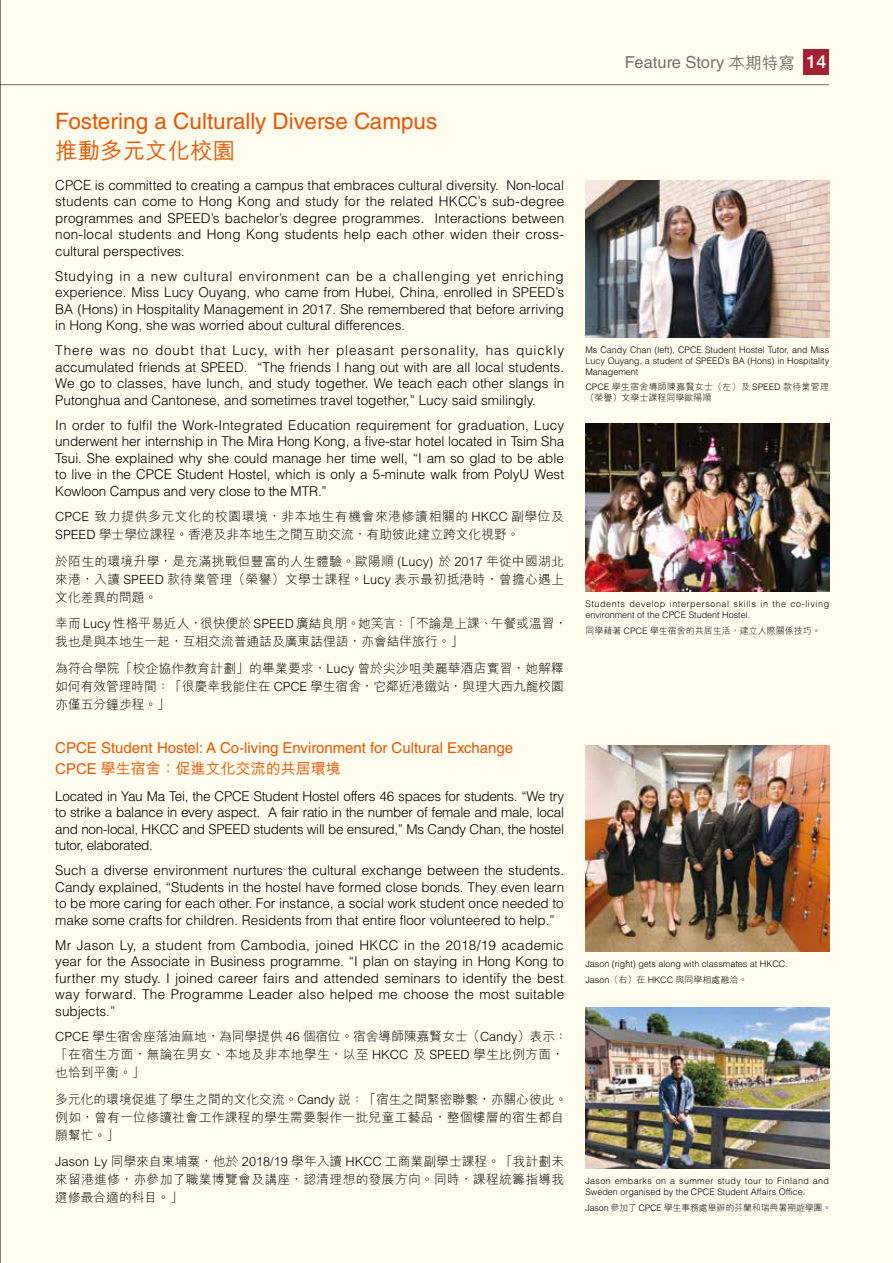
<style>
.page{position:relative;width:893px;height:1263px;background:#fffeee}
.page>*{position:absolute;margin:0;border:0;box-sizing:border-box;transform-origin:0 0}
.t1{font:22.5px "Helvetica LT Std";color:#ea5504}
.t2{font:500 22.5px "M Hei HK";color:#ea5504}
.t3{font:16.5px "Helvetica LT Std";color:#727171}
.t4{font:15px "Helvetica LT Std";color:#ea5504}
.t5{font:500 15px "M Hei HK";color:#ea5504}
.t6{font:300 13.5px/16.5px "Helvetica LT Std";color:#000;text-align:justify}
.t7{font:300 12.75px/18px "M Hei HK";color:#000}
.t8{font:300 9px/10.8px "Helvetica LT Std";color:#000;text-align:justify}
.t9{font:300 9px/10.8px "M Hei HK";color:#000}
.t10{font:300 9px/10.8px "Helvetica LT Std";letter-spacing:.065em;color:#000}
.t11{font:300 9px "M Hei HK";letter-spacing:-.02em;color:#000}
.s1{font-family:"M Hei HK";font-weight:500}
.s2{font-family:"Helvetica Neue";font-weight:500;font-size:18px;color:#fff}
</style>
<div class="page">
<img style="left:585px;top:423px;width:244px;height:168px">
<img style="left:585px;top:181px;width:244px;height:156px">
<img style="left:585px;top:745px;width:244px;height:206px">
<img style="left:585px;top:1007px;width:244px;height:161px">
<hr style="left:0;top:84px;width:829px;height:1px;background:#727171">
<div style="left:804px;top:50px;width:25px;height:25px;background:#a52030"></div>
<hr style="left:0;top:0;width:1px;height:1263px;background:#000">
<h1 class="t1" style="left:55px;top:108px;width:384px">Fostering a Culturally Diverse Campus</h1>
<h1 class="t2" style="left:55px;top:134px;width:182px">推動多元文化校園</h1>
<p class="t6" style="left:55px;top:177px;width:511px">CPCE is committed to creating a campus that embraces cultural diversity. Non-local students can come to Hong Kong and study for the related HKCC’s sub-degree programmes and SPEED’s bachelor’s degree programmes. Interactions between non-local students and Hong Kong students help each other widen their cross&shy;cultural perspectives.</p>
<p class="t6" style="left:55px;top:268px;width:510px">Studying in a new cultural environment can be a challenging yet enriching experience. Miss Lucy Ouyang, who came from Hubei, China, enrolled in SPEED’s BA (Hons) in Hospitality Management in 2017. She remembered that before arriving in Hong Kong, she was worried about cultural differences.</p>
<p class="t6" style="left:55px;top:342px;width:511px">There was no doubt that Lucy, with her pleasant personality, has quickly accumulated friends at SPEED. “The friends I hang out with are all local students.<br>We go to classes, have lunch, and study together. We teach each other slangs in Putonghua and Cantonese, and sometimes travel together,” Lucy said smilingly.</p>
<p class="t6" style="left:55px;top:417px;width:510px">In order to fulfil the Work-Integrated Education requirement for graduation, Lucy underwent her internship in The Mira Hong Kong, a five-star hotel located in Tsim Sha Tsui. She explained why she could manage her time well, “I am so glad to be able to live in the CPCE Student Hostel, which is only a 5-minute walk from PolyU West Kowloon Campus and very close to the MTR.”</p>
<p class="t7" style="left:55px;top:507px;width:510px">CPCE 致力提供多元文化的校園環境，非本地生有機會來港修讀相關的 HKCC 副學位及<br>SPEED 學士學位課程。香港及非本地生之間互助交流，有助彼此建立跨文化視野。</p>
<p class="t7" style="left:55px;top:551px;width:510px;text-align:justify">於陌生的環境升學，是充滿挑戰但豐富的人生體驗。歐陽順 (Lucy) 於 2017 年從中國湖北來港，入讀 SPEED 款待業管理（榮譽）文學士課程。Lucy 表示最初抵港時，曾擔心遇上文化差異的問題。</p>
<p class="t7" style="left:55px;top:614px;width:514px">幸而 Lucy 性格平易近人，很快便於 SPEED 廣結良朋。她笑言：「不論是上課、午餐或溫習，我也是與本地生一起，互相交流普通話及廣東話俚語，亦會結伴旅行。」</p>
<p class="t7" style="left:55px;top:658px;width:510px;text-align:justify">為符合學院「校企協作教育計劃」的畢業要求，Lucy 曾於尖沙咀美麗華酒店實習，她解釋如何有效管理時間：「很慶幸我能住在 CPCE 學生宿舍，它鄰近港鐵站，與理大西九龍校園亦僅五分鐘步程。」</p>
<p class="t4" style="left:55px;top:739px;width:460px">CPCE Student Hostel: A Co-living Environment for Cultural Exchange</p>
<p class="t5" style="left:55px;top:757px;width:287px">CPCE 學生宿舍：促進文化交流的共居環境</p>
<p class="t6" style="left:55px;top:788px;width:510px">Located in Yau Ma Tei, the CPCE Student Hostel offers 46 spaces for students. “We try to strike a balance in every aspect. A fair ratio in the number of female and male, local and non-local, HKCC and SPEED students will be ensured,” Ms Candy Chan, the hostel tutor, elaborated.</p>
<p class="t6" style="left:55px;top:862px;width:510px">Such a diverse environment nurtures the cultural exchange between the students.<br>Candy explained, “Students in the hostel have formed close bonds. They even learn to be more caring for each other. For instance, a social work student once needed to make some crafts for children. Residents from that entire floor volunteered to help.”</p>
<p class="t6" style="left:55px;top:937px;width:511px">Mr Jason Ly, a student from Cambodia, joined HKCC in the 2018/19 academic year for the Associate in Business programme. “I plan on staying in Hong Kong to further my study. I joined career fairs and attended seminars to identify the best way forward. The Programme Leader also helped me choose the most suitable subjects.”</p>
<p class="t7" style="left:55px;top:1027px;width:514px">CPCE 學生宿舍座落油麻地，為同學提供 46 個宿位。宿舍導師陳嘉賢女士（Candy）表示：「在宿生方面，無論在男女、本地及非本地學生，以至 HKCC 及 SPEED 學生比例方面，也恰到平衡。」</p>
<p class="t7" style="left:55px;top:1089px;width:514px">多元化的環境促進了學生之間的文化交流。Candy 說：「宿生之間緊密聯繫，亦關心彼此。例如，曾有一位修讀社會工作課程的學生需要製作一批兒童工藝品，整個樓層的宿生都自願幫忙。」</p>
<p class="t7" style="left:55px;top:1152px;width:510px;text-align:justify">Jason Ly 同學來自柬埔寨，他於 2018/19 學年入讀 HKCC 工商業副學士課程。「我計劃未來留港進修，亦參加了職業博覽會及講座，認清理想的發展方向。同時，課程統籌指導我選修最合適的科目。」</p>
<p class="t3" style="left:625px;top:53px;width:203px">Feature Story <span class="s1">本期特寫</span> <span class="s2">14</span></p>
<p class="t8" style="left:585px;top:344px;width:245px">Ms Candy Chan (left), CPCE Student Hostel Tutor, and Miss Lucy Ouyang, a student of SPEED’s BA (Hons) in Hospitality Management</p>
<p class="t9" style="left:585px;top:381px;width:245px">CPCE 學生宿舍導師陳嘉賢女士（左）及 SPEED 款待業管理（榮譽）文學士課程同學歐陽順</p>
<p class="t10" style="left:585px;top:598px;width:245px">Students develop interpersonal skills in the co-living environment of the CPCE Student Hostel.</p>
<p class="t9" style="left:585px;top:624px;width:237px">同學藉著 CPCE 學生宿舍的共居生活，建立人際關係技巧。</p>
<p class="t8" style="left:585px;top:959px;width:204px">Jason (right) gets along with classmates at HKCC.</p>
<p class="t9" style="left:585px;top:974px;width:164px">Jason（右）在 HKCC 與同學相處融洽。</p>
<p class="t8" style="left:585px;top:1176px;width:245px">Jason embarks on a summer study tour to Finland and<br>Sweden organised by the CPCE Student Affairs Office.</p>
<p class="t11" style="left:585px;top:1201px;width:248px">Jason 參加了 CPCE 學生事務處舉辦的芬蘭和瑞典暑期遊學團。</p>
</div>
